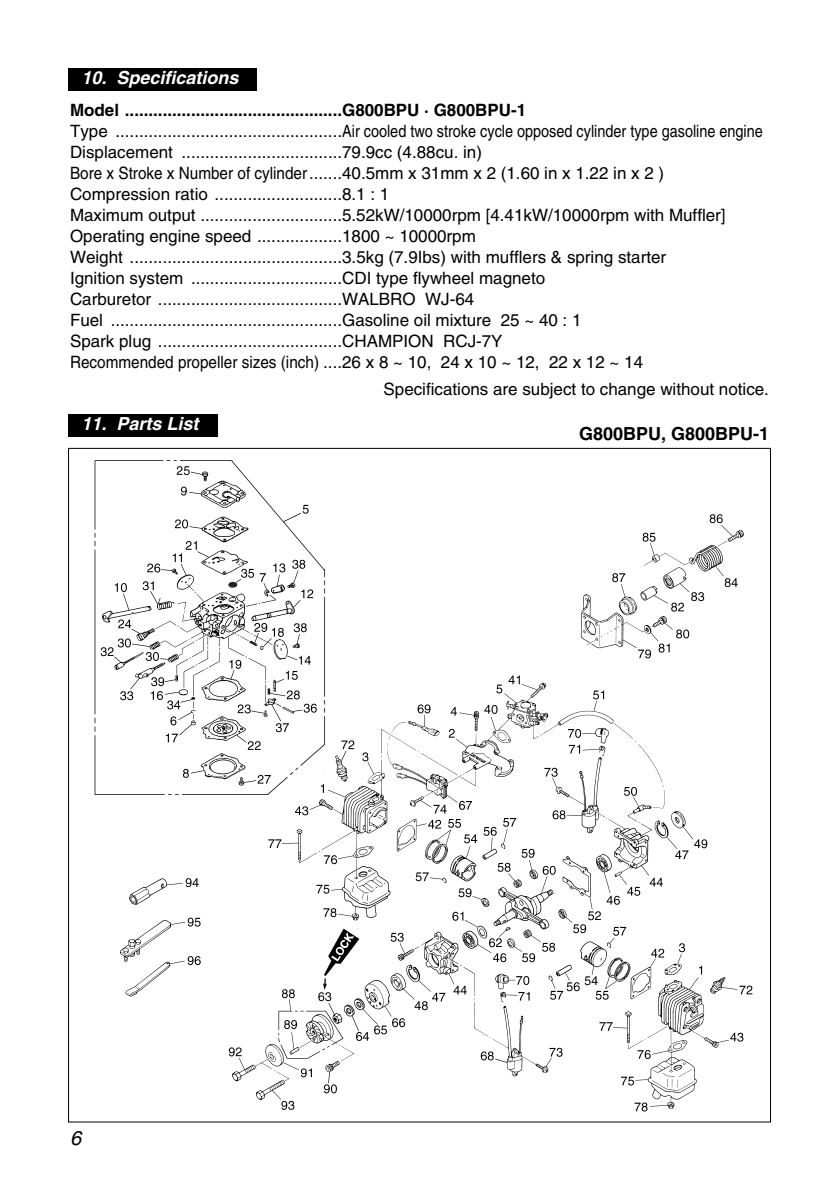
<style>
.page{position:relative;width:840px;height:1190px;background:#fff}
.page>*{position:absolute;margin:0;border:0;box-sizing:border-box;transform-origin:0 0}
.t1{font:italic 20px "Helvetica";color:#000}
.t2{font:italic 700 18px "Helvetica";color:#fff}
.t3{font:700 18px "Helvetica";color:#000}
.t4{font:17px/21px "Helvetica";color:#000}
.t5{font:700 17px "Helvetica";color:#000}
</style>
<div class="page">
<div style="left:68px;top:68px;width:188px;height:23px;background:#000"></div>
<div style="left:68px;top:414px;width:149px;height:23px;background:#000"></div>
<img style="left:94px;top:460px;width:659px;height:652px">
<p class="t2" style="left:81px;top:71px;width:159px">10. Specifications</p>
<p class="t5" style="left:70px;top:104px;width:458px">Model ..............................................G800BPU · G800BPU-1</p>
<p class="t4" style="left:70px;top:123px;width:694px">Type ................................................Air cooled two stroke cycle opposed cylinder type gasoline engine Displacement ..................................79.9cc (4.88cu. in)<br>Bore x Stroke x Number of cylinder.......40.5mm x 31mm x 2 (1.60 in x 1.22 in x 2 )<br>Compression ratio ...........................8.1 : 1<br>Maximum output ..............................5.52kW/10000rpm [4.41kW/10000rpm with Muffler] Operating engine speed ..................1800 ~ 10000rpm<br>Weight .............................................3.5kg (7.9Ibs) with mufflers &amp; spring starter<br>Ignition system ................................CDI type flywheel magneto<br>Carburetor .......................................WALBRO WJ-64<br>Fuel .................................................Gasoline oil mixture 25 ~ 40 : 1<br>Spark plug .......................................CHAMPION RCJ-7Y<br>Recommended propeller sizes (inch) ....26 x 8 ~ 10, 24 x 10 ~ 12, 22 x 12 ~ 14</p>
<p class="t4" style="left:384px;top:380px;width:387px">Specifications are subject to change without notice.</p>
<p class="t2" style="left:81px;top:417px;width:119px">11. Parts List</p>
<p class="t1" style="left:70px;top:1130px;width:13px">6</p>
<p class="t3" style="left:579px;top:427px;width:192px">G800BPU, G800BPU-1</p>
</div>
